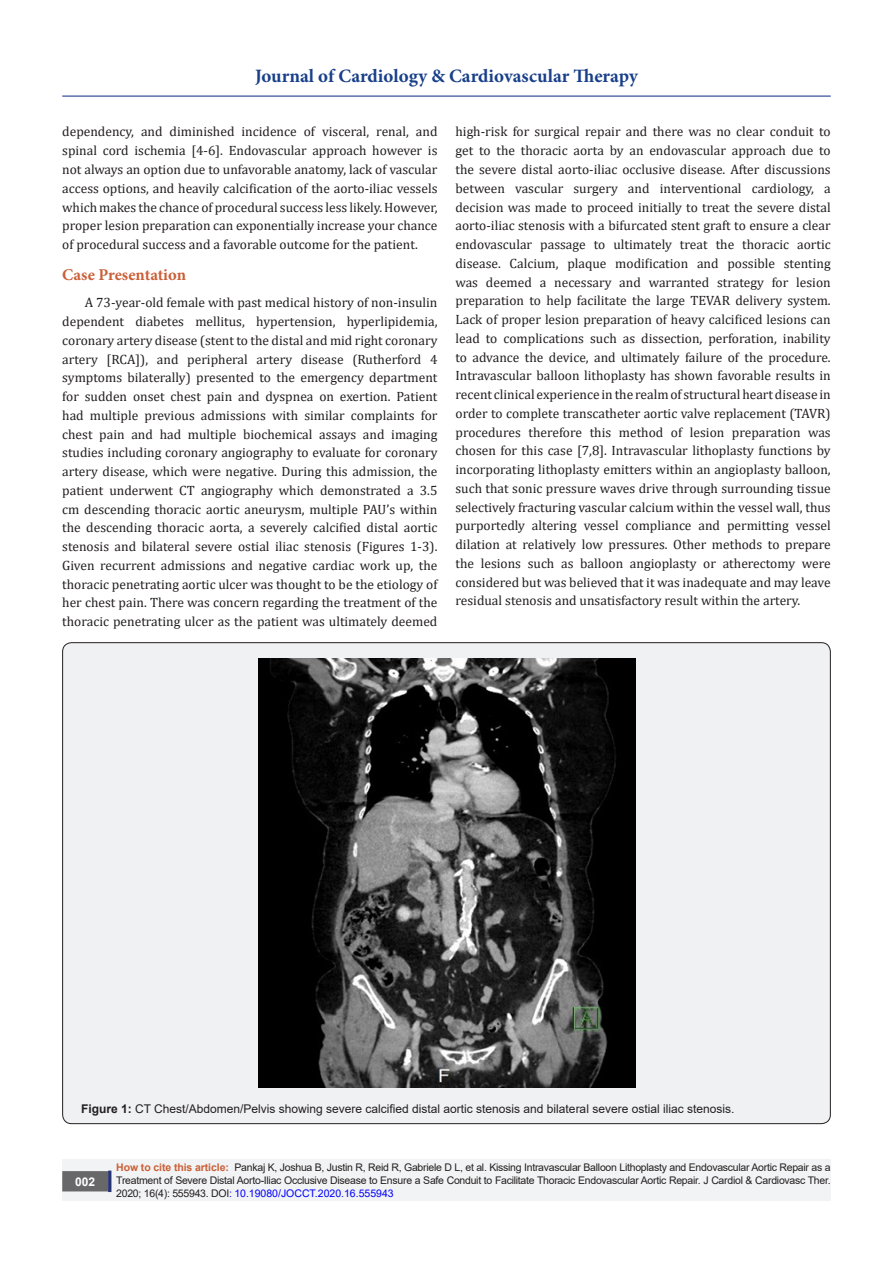
<style>
.page{position:relative;width:893px;height:1263px;background:#fff}
.page>*{position:absolute;margin:0;border:0;box-sizing:border-box;transform-origin:0 0}
.t1{font:700 18.9px "Minion Pro";color:#183f89}
.t2{font:700 16.5px "Minion Pro";letter-spacing:-.005em;color:#ca5f37}
.t3{font:13.5px/18.8px "Cambria";color:#231f20;text-align:justify}
.t4{font:12px "Arial";color:#231f20}
.t5{font:700 12px "Arial";color:#fff}
.t6{font:10.5px/12.6px "Arial";letter-spacing:-.025em;color:#231f20;text-align:justify}
.s1{font-weight:700}
.s2{font-weight:700;color:#ca5f37}
.s3{color:#00f}
</style>
<div class="page">
<hr style="left:62px;top:96px;width:769px;height:1px;background:#253f8e">
<div style="left:62px;top:1160px;width:769px;height:41px;background:#f2f3f4"></div>
<div style="left:63px;top:1172px;width:44px;height:19px;background:#68676a"></div>
<div style="left:62px;top:1171px;width:46px;height:20px;border:2px solid #68676a"></div>
<div style="left:108px;top:1170px;width:3px;height:22px;background:#253474;border:2px solid #253474"></div>
<div style="left:63px;top:643px;width:767px;height:481px;background:#f0f1f2;border-radius:9px"></div>
<img style="left:259px;top:658px;width:376px;height:430px">
<h1 class="t1" style="left:255px;top:63px;width:384px">Journal of Cardiology &amp; Cardiovascular Therapy</h1>
<p class="t3" style="left:62px;top:122px;width:377px">dependency, and diminished incidence of visceral, renal, and spinal cord ischemia [4-6]. Endovascular approach however is not always an option due to unfavorable anatomy, lack of vascular access options, and heavily calcification of the aorto-iliac vessels which makes the chance of procedural success less likely. However, proper lesion preparation can exponentially increase your chance of procedural success and a favorable outcome for the patient.</p>
<p class="t2" style="left:62px;top:263px;width:125px">Case Presentation</p>
<p class="t3" style="left:62px;top:293px;width:377px;text-indent:22px">A 73-year-old female with past medical history of non-insulin dependent diabetes mellitus, hypertension, hyperlipidemia, coronary artery disease (stent to the distal and mid right coronary artery [RCA]), and peripheral artery disease (Rutherford 4 symptoms bilaterally) presented to the emergency department for sudden onset chest pain and dyspnea on exertion. Patient had multiple previous admissions with similar complaints for chest pain and had multiple biochemical assays and imaging studies including coronary angiography to evaluate for coronary artery disease, which were negative. During this admission, the patient underwent CT angiography which demonstrated a 3.5 cm descending thoracic aortic aneurysm, multiple PAU’s within the descending thoracic aorta, a severely calcified distal aortic stenosis and bilateral severe ostial iliac stenosis (Figures 1-3).<br>Given recurrent admissions and negative cardiac work up, the thoracic penetrating aortic ulcer was thought to be the etiology of her chest pain. There was concern regarding the treatment of the thoracic penetrating ulcer as the patient was ultimately deemed</p>
<p class="t3" style="left:455px;top:122px;width:377px">high-risk for surgical repair and there was no clear conduit to get to the thoracic aorta by an endovascular approach due to the severe distal aorto-iliac occlusive disease. After discussions between vascular surgery and interventional cardiology, a decision was made to proceed initially to treat the severe distal aorto-iliac stenosis with a bifurcated stent graft to ensure a clear endovascular passage to ultimately treat the thoracic aortic disease. Calcium, plaque modification and possible stenting was deemed a necessary and warranted strategy for lesion preparation to help facilitate the large TEVAR delivery system.<br>Lack of proper lesion preparation of heavy calcificed lesions can lead to complications such as dissection, perforation, inability to advance the device, and ultimately failure of the procedure.<br>Intravascular balloon lithoplasty has shown favorable results in recent clinical experience in the realm of structural heart disease in order to complete transcatheter aortic valve replacement (TAVR) procedures therefore this method of lesion preparation was chosen for this case [7,8]. Intravascular lithoplasty functions by incorporating lithoplasty emitters within an angioplasty balloon, such that sonic pressure waves drive through surrounding tissue selectively fracturing vascular calcium within the vessel wall, thus purportedly altering vessel compliance and permitting vessel dilation at relatively low pressures. Other methods to prepare the lesions such as balloon angioplasty or atherectomy were considered but was believed that it was inadequate and may leave residual stenosis and unsatisfactory result within the artery.</p>
<p class="t4" style="left:81px;top:1100px;width:655px"><span class="s1">Figure 1:</span> CT Chest/Abdomen/Pelvis showing severe calcified distal aortic stenosis and bilateral severe ostial iliac stenosis.</p>
<p class="t5" style="left:75px;top:1173px;width:22px">002</p>
<p class="t6" style="left:116px;top:1161px;width:716px"><span class="s2">How to cite this article:</span> Pankaj K, Joshua B, Justin R, Reid R, Gabriele D L, et al. Kissing Intravascular Balloon Lithoplasty and Endovascular Aortic Repair as a Treatment of Severe Distal Aorto-Iliac Occlusive Disease to Ensure a Safe Conduit to Facilitate Thoracic Endovascular Aortic Repair. J Cardiol &amp; Cardiovasc Ther.<br>2020; 16(4): 555943. DOI<span class="s3">: 10.19080/JOCCT.2020.16.555943</span></p>
</div>
